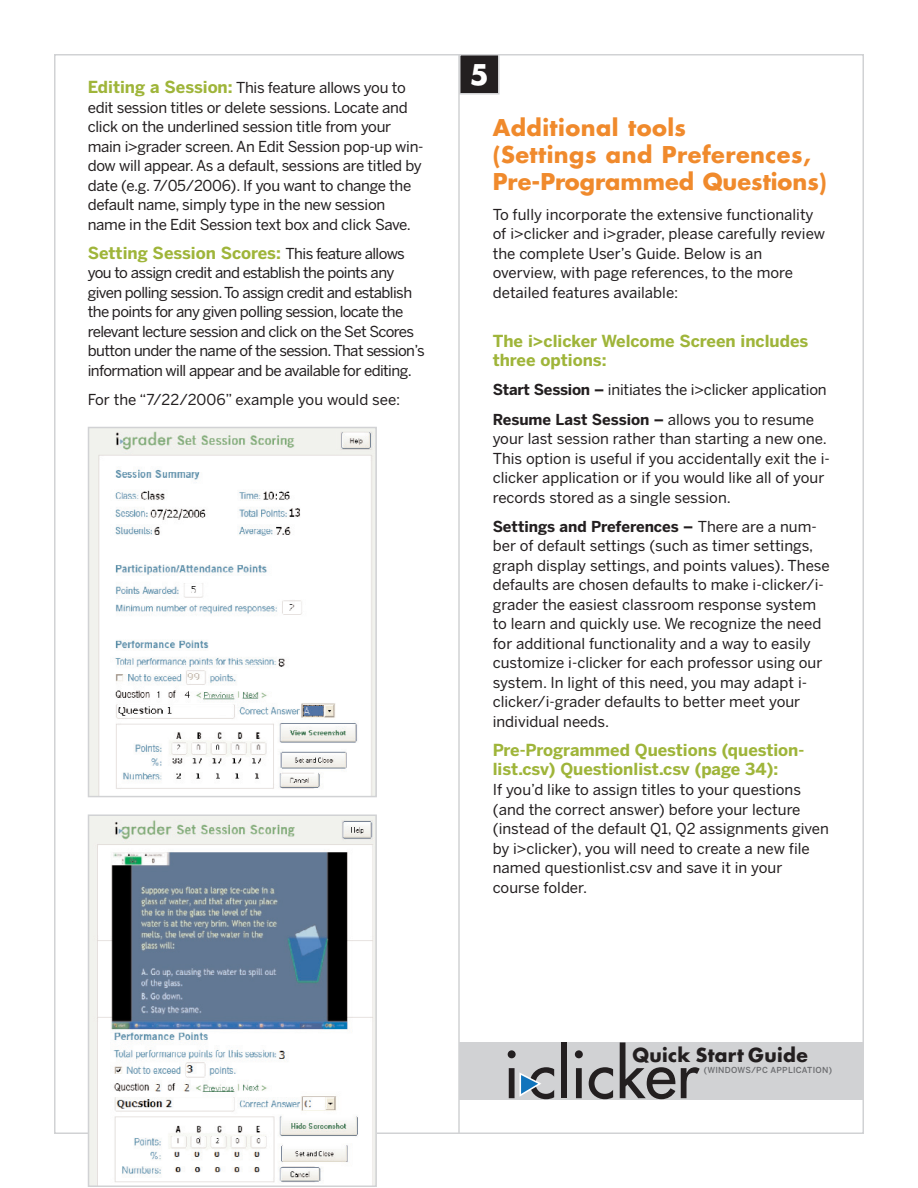
<style>
.page{position:relative;width:918px;height:1188px;background:#fff}
.page>*{position:absolute;margin:0;border:0;box-sizing:border-box;transform-origin:0 0}
.t1{font:700 27.75px "Futura";color:#fff}
.t2{font:700 22.5px/27px "Futura";letter-spacing:.02em;color:#f08a2c}
.t3{font:700 18.75px "Futura";letter-spacing:.02em;color:#231f20}
.t4{font:700 16.5px/19.5px "Benton Sans";color:#9fb53a}
.t5{font:15px/19.5px "Benton Sans";letter-spacing:-.01em;color:#231f20}
.t6{font:15px/19.5px "Benton Sans";letter-spacing:-.04em;color:#231f20}
.t7{font:500 8.25px "Benton Sans";letter-spacing:.035em;color:#6c6d70}
.s1{font-weight:700;font-size:16.5px;color:#9fb53a}
.s2{font-weight:400;font-size:15px;color:#231f20}
.s3{font-weight:700}
</style>
<div class="page">
<div style="left:459px;top:1042px;width:405px;height:57px;background:#d1d2d4"></div>
<div style="left:561px;top:1042px;width:5px;height:56px;background:#231f20"></div>
<svg style="left:575px;top:1050px;width:8px;height:48px"></svg>
<svg style="left:589px;top:1067px;width:24px;height:32px"></svg>
<svg style="left:620px;top:1042px;width:55px;height:57px"></svg>
<svg style="left:681px;top:1067px;width:19px;height:31px"></svg>
<svg style="left:508px;top:1050px;width:46px;height:49px"></svg>
<hr style="left:458px;top:54px;width:2px;height:1080px;background:#d1d2d4">
<img style="left:91px;top:430px;width:283px;height:364px">
<div style="left:88px;top:427px;width:289px;height:370px;border:2px solid #d1d2d4"></div>
<img style="left:91px;top:817px;width:283px;height:367px">
<div style="left:88px;top:814px;width:289px;height:373px;border:2px solid #d1d2d4"></div>
<div style="left:460px;top:55px;width:39px;height:39px;background:#231f20"></div>
<div style="left:459px;top:54px;width:41px;height:40px;border:2px solid #d1d2d4"></div>
<p class="t5" style="left:88px;top:79px;width:337px"><span class="s1">Editing a Session:</span> This feature allows you to edit session titles or delete sessions. Locate and click on the underlined session title from your main i&gt;grader screen. An Edit Session pop-up win&shy;dow will appear. As a default, sessions are titled by date (e.g. 7/05/2006). If you want to change the default name, simply type in the new session name in the Edit Session text box and click Save.</p>
<p class="t4" style="left:88px;top:245px;width:319px">Setting Session Scores: <span class="s2">This feature allows</span></p>
<p class="t6" style="left:88px;top:264px;width:339px">you to assign credit and establish the points any given polling session. To assign credit and establish the points for any given polling session, locate the relevant lecture session and click on the Set Scores button under the name of the session. That session’s information will appear and be available for editing.</p>
<p class="t5" style="left:88px;top:391px;width:314px">For the “7/22/2006” example you would see:</p>
<h1 class="t1" style="left:470px;top:62px;width:21px">5</h1>
<h2 class="t2" style="left:493px;top:116px;width:336px">Additional tools<br>(Settings and Preferences,<br>Pre-Programmed Questions)</h2>
<p class="t5" style="left:493px;top:206px;width:334px">To fully incorporate the extensive functionality of i&gt;clicker and i&gt;grader, please carefully review the complete User’s Guide. Below is an overview, with page references, to the more detailed features available:</p>
<p class="t4" style="left:493px;top:332px;width:317px">The i&gt;clicker Welcome Screen includes three options:</p>
<p class="t5" style="left:493px;top:377px;width:335px;line-height:29.2px"><span class="s3">Start Session –</span> initiates the i&gt;clicker application<br><span class="s3">Resume Last Session –</span> allows you to resume</p>
<p class="t5" style="left:493px;top:430px;width:339px">your last session rather than starting a new one.<br>This option is useful if you accidentally exit the i&shy;clicker application or if you would like all of your records stored as a single session.</p>
<p class="t5" style="left:493px;top:518px;width:338px"><span class="s3">Settings and Preferences –</span> There are a num&shy;ber of default settings (such as timer settings, graph display settings, and points values). These defaults are chosen defaults to make i-clicker/i&shy;grader the easiest classroom response system to learn and quickly use. We recognize the need for additional functionality and a way to easily customize i-clicker for each professor using our system. In light of this need, you may adapt i&shy;clicker/i-grader defaults to better meet your individual needs.</p>
<p class="t4" style="left:493px;top:742px;width:313px">Pre-Programmed Questions (question&shy;list.csv) Questionlist.csv (page 34):</p>
<p class="t5" style="left:493px;top:781px;width:338px">If you’d like to assign titles to your questions (and the correct answer) before your lecture (instead of the default Q1, Q2 assignments given by i&gt;clicker), you will need to create a new file named questionlist.csv and save it in your course folder.</p>
<p class="t3" style="left:632px;top:1046px;width:177px">Quick Start Guide</p>
<p class="t7" style="left:704px;top:1067px;width:130px">(WINDOWS/PC APPLICATION)</p>
</div>
